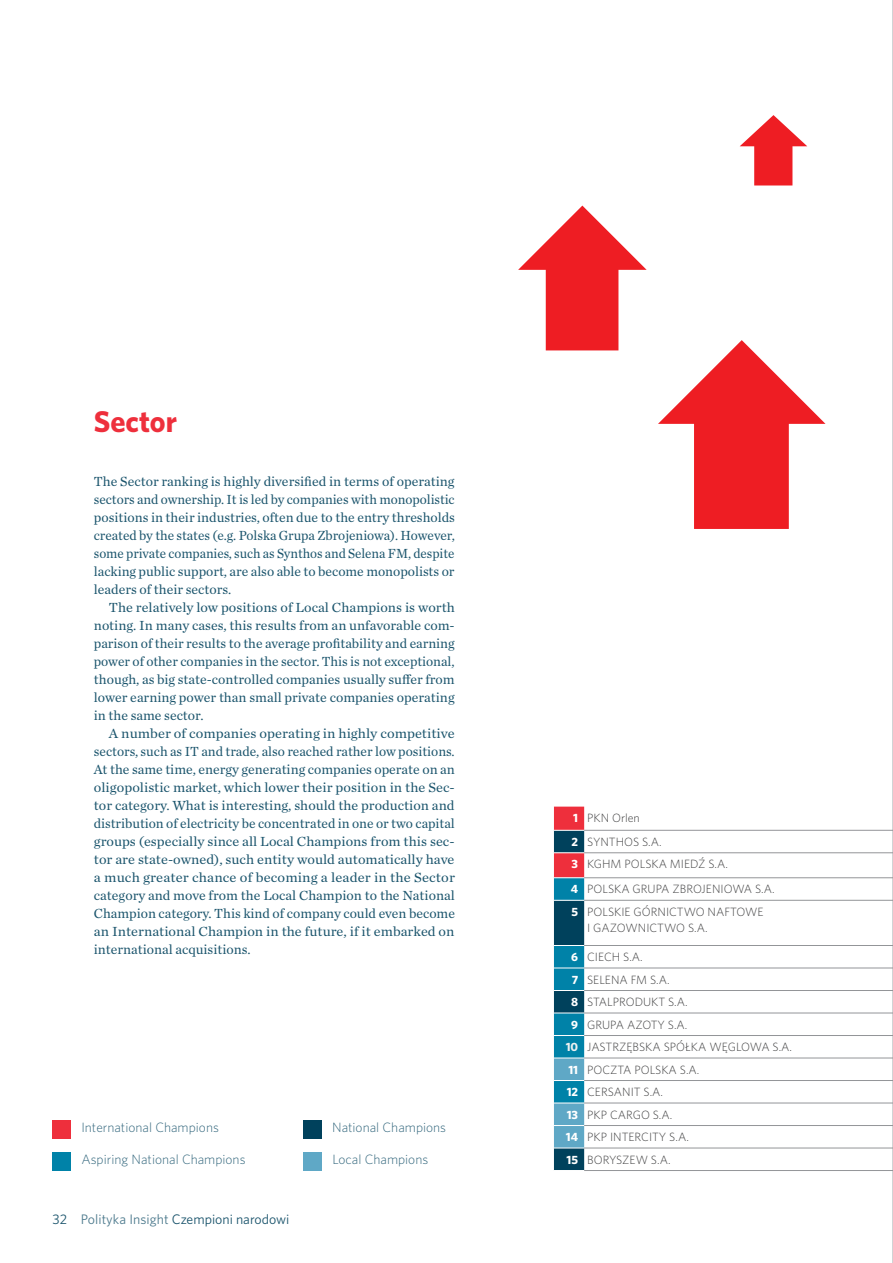
<style>
.page{position:relative;width:893px;height:1263px;background:#fff}
.page>*{position:absolute;margin:0;border:0;box-sizing:border-box;transform-origin:0 0}
.t1{font:700 30px "Whitney";color:#ee2f3c}
.t2{font:13.8px/18px "Chronicle Text G1";color:#1a546c;text-align:justify}
.t3{font:13.8px/18px "Chronicle Text G1";color:#1a546c;text-align:justify;scale:1.04 1}
.t4{font:13.8px "Whitney";color:#1a546c}
.t5{font:300 13.5px "Whitney";color:#33677d}
.t6{font:300 12px/23.7px "Whitney";color:#3e3e3f}
.s1{color:#4d7a8d}
.s2{font-weight:700;color:#fff}
.s3{font-weight:700;color:#edf0f0}
</style>
<div class="page">
<hr style="left:892px;top:0;width:1px;height:1263px;background:#a8a9ad">
<svg style="left:554px;top:807px;width:30px;height:363px;background:#336b88"></svg>
<hr style="left:554px;top:830px;width:30px;height:1px;background:#fff">
<hr style="left:554px;top:852px;width:30px;height:1px;background:#fff">
<hr style="left:554px;top:877px;width:30px;height:1px;background:#fff">
<hr style="left:554px;top:900px;width:30px;height:1px;background:#fff">
<hr style="left:554px;top:945px;width:30px;height:1px;background:#fff">
<hr style="left:554px;top:968px;width:30px;height:1px;background:#fff">
<hr style="left:554px;top:990px;width:30px;height:1px;background:#fff">
<hr style="left:554px;top:1013px;width:30px;height:1px;background:#fff">
<hr style="left:554px;top:1035px;width:30px;height:1px;background:#fff">
<hr style="left:554px;top:1058px;width:30px;height:1px;background:#fff">
<hr style="left:554px;top:1080px;width:30px;height:1px;background:#fff">
<hr style="left:554px;top:1103px;width:30px;height:1px;background:#fff">
<hr style="left:554px;top:1125px;width:30px;height:1px;background:#fff">
<hr style="left:554px;top:1148px;width:30px;height:1px;background:#fff">
<hr style="left:584px;top:830px;width:309px;height:1px;background:#939598">
<hr style="left:584px;top:852px;width:309px;height:1px;background:#939598">
<hr style="left:584px;top:877px;width:309px;height:1px;background:#939598">
<hr style="left:584px;top:900px;width:309px;height:1px;background:#939598">
<hr style="left:584px;top:945px;width:309px;height:1px;background:#939598">
<hr style="left:584px;top:968px;width:309px;height:1px;background:#939598">
<hr style="left:584px;top:990px;width:309px;height:1px;background:#939598">
<hr style="left:584px;top:1013px;width:309px;height:1px;background:#939598">
<hr style="left:584px;top:1035px;width:309px;height:1px;background:#939598">
<hr style="left:584px;top:1058px;width:309px;height:1px;background:#939598">
<hr style="left:584px;top:1080px;width:309px;height:1px;background:#939598">
<hr style="left:584px;top:1103px;width:309px;height:1px;background:#939598">
<hr style="left:584px;top:1125px;width:309px;height:1px;background:#939598">
<hr style="left:584px;top:1148px;width:309px;height:1px;background:#939598">
<hr style="left:584px;top:1170px;width:309px;height:1px;background:#939598">
<div style="left:53px;top:1120px;width:18px;height:18px;background:#ee2f3c"></div>
<div style="left:53px;top:1152px;width:18px;height:18px;background:#0082a8"></div>
<div style="left:303px;top:1120px;width:18px;height:18px;background:#00415c"></div>
<div style="left:304px;top:1152px;width:18px;height:18px;background:#5fa8c6"></div>
<svg style="left:518px;top:206px;width:129px;height:144px"></svg>
<svg style="left:658px;top:340px;width:167px;height:189px"></svg>
<svg style="left:740px;top:115px;width:67px;height:70px"></svg>
<h1 class="t1" style="left:94px;top:401px;width:85px">Sector</h1>
<p class="t2" style="left:94px;top:472px;width:363px">The Sector ranking is highly diversified in terms of operating sectors and ownership. It is led by companies with monopolistic positions in their industries, often due to the entry thresholds created by the states (e.g. Polska Grupa Zbrojeniowa). However, some private companies, such as Synthos and Selena FM, despite lacking public support, are also able to become monopolists or leaders of their sectors.</p>
<p class="t2" style="left:94px;top:598px;width:363px;text-indent:15px">The relatively low positions of Local Champions is worth noting. In many cases, this results from an unfavorable com&shy;parison of their results to the average profitability and earning power of other companies in the sector. This is not exceptional, though, as big state-controlled companies usually suffer from lower earning power than small private companies operating in the same sector.</p>
<p class="t3" style="left:94px;top:724px;width:349px;text-indent:15px">A number of companies operating in highly competitive sectors, such as IT and trade, also reached rather low positions.<br>At the same time, energy generating companies operate on an oligopolistic market, which lower their position in the Sec&shy;tor category. What is interesting, should the production and distribution of electricity be concentrated in one or two capital groups (especially since all Local Champions from this sec&shy;tor are state-owned), such entity would automatically have a much greater chance of becoming a leader in the Sector category and move from the Local Champion to the National Champion category. This kind of company could even become an International Champion in the future, if it embarked on international acquisitions.</p>
<p class="t5" style="left:81px;top:1118px;width:139px">International Champions</p>
<p class="t5" style="left:332px;top:1118px;width:116px">National Champions</p>
<p class="t5" style="left:81px;top:1150px;width:166px">Aspiring National Champions</p>
<p class="t5" style="left:332px;top:1150px;width:97px">Local Champions</p>
<p class="t4" style="left:53px;top:1210px;width:238px">32 <span class="s1">Polityka Insight</span> Czempioni narodowi</p>
<p class="t6" style="left:572px;top:806px;width:92px"><span class="s2">1</span> PKN Orlen<br><span class="s2">2</span> SYNTHOS S.A.</p>
<p class="t6" style="left:571px;top:851px;width:205px;line-height:25px"><span class="s2">3</span> KGHM POLSKA MIEDŹ S.A.<br><span class="s2">4</span> POLSKA GRUPA ZBROJENIOWA S.A.</p>
<p class="t6" style="left:587px;top:903px;width:178px;line-height:16.5px;text-indent:-16px"><span class="s2">5</span> POLSKIE GÓRNICTWO NAFTOWE<br>I GAZOWNICTWO S.A.</p>
<p class="t6" style="left:571px;top:945px;width:73px"><span class="s2">6</span> CIECH S.A.</p>
<p class="t6" style="left:572px;top:967px;width:100px"><span class="s2">7</span> SELENA FM S.A.</p>
<p class="t6" style="left:571px;top:990px;width:118px"><span class="s2">8</span> STALPRODUKT S.A.</p>
<p class="t6" style="left:571px;top:1012px;width:118px"><span class="s2">9</span> GRUPA AZOTY S.A.</p>
<p class="t6" style="left:566px;top:1035px;width:228px"><span class="s3">10</span> JASTRZĘBSKA SPÓŁKA WĘGLOWA S.A.</p>
<p class="t6" style="left:568px;top:1057px;width:133px"><span class="s2">11</span> POCZTA POLSKA S.A.</p>
<p class="t6" style="left:567px;top:1080px;width:98px"><span class="s2">12</span> CERSANIT S.A.</p>
<p class="t6" style="left:567px;top:1102px;width:107px"><span class="s2">13</span> PKP CARGO S.A.</p>
<p class="t6" style="left:566px;top:1125px;width:124px"><span class="s2">14</span> PKP INTERCITY S.A.</p>
<p class="t6" style="left:567px;top:1147px;width:105px"><span class="s2">15</span> BORYSZEW S.A.</p>
</div>
